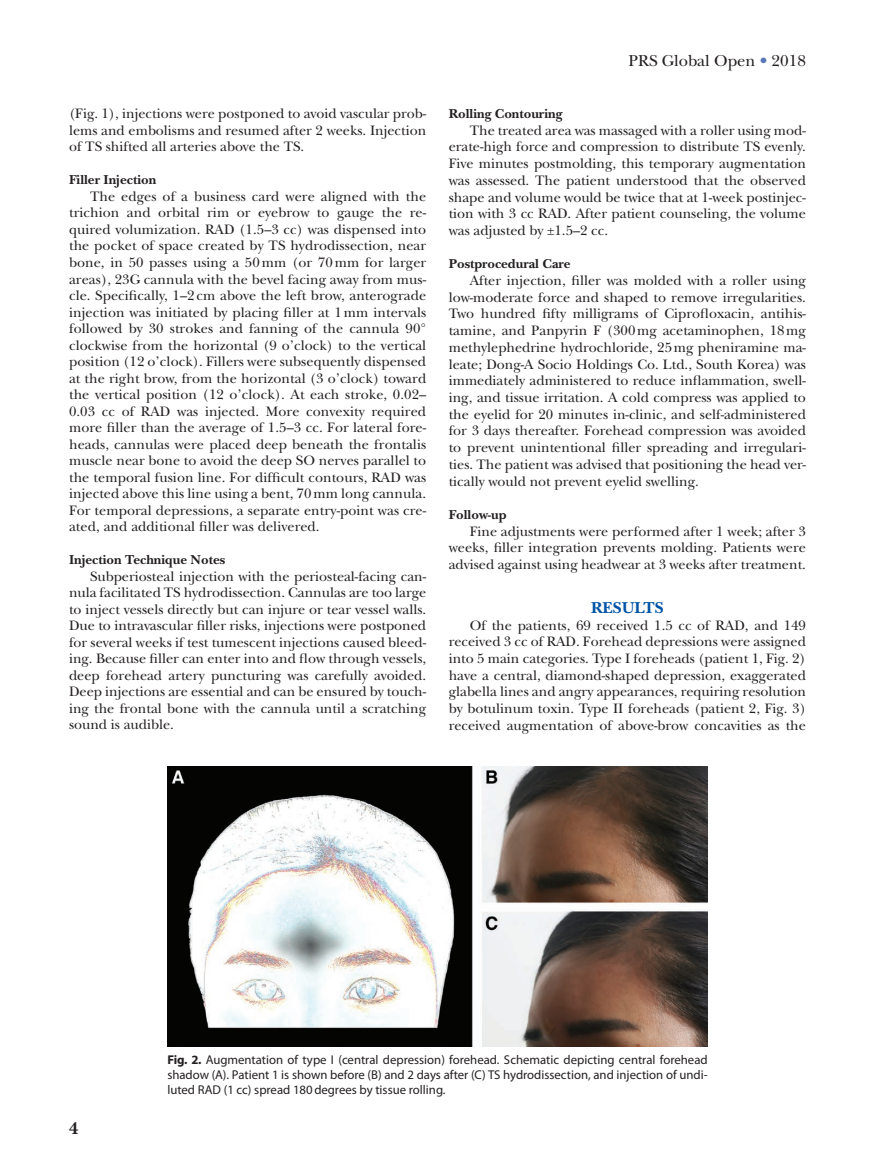
<style>
.page{position:relative;width:878px;height:1175px;background:#fff}
.page>*{position:absolute;margin:0;border:0;box-sizing:border-box;transform-origin:0 0}
.t1{font:700 18px "New Baskerville";color:#231f20}
.t2{font:16.5px "New Baskerville";color:#231f20}
.t3{font:700 16.5px "New Baskerville";color:#0154a6}
.t4{font:14.25px/16.5px "New Baskerville";color:#231f20;text-align:justify}
.t5{font:700 13.5px "New Baskerville";color:#231f20}
.t6{font:12.75px/15px "Myriad Pro";color:#231f20;text-align:justify}
.s1{color:#5876ba}
.s2{font-weight:700}
</style>
<div class="page">
<img style="left:167px;top:766px;width:540px;height:280px">
<p class="t4" style="left:69px;top:106px;width:359px">(Fig. 1), injections were postponed to avoid vascular prob&shy;lems and embolisms and resumed after 2 weeks. Injection of TS shifted all arteries above the TS.</p>
<p class="t5" style="left:69px;top:172px;width:89px">Filler Injection</p>
<p class="t4" style="left:69px;top:188px;width:359px;text-indent:21px">The edges of a business card were aligned with the trichion and orbital rim or eyebrow to gauge the re&shy;quired volumization. RAD (1.5–3 cc) was dispensed into the pocket of space created by TS hydrodissection, near bone, in 50 passes using a 50mm (or 70mm for larger areas), 23G cannula with the bevel facing away from mus&shy;cle. Specifically, 1–2 cm above the left brow, anterograde injection was initiated by placing filler at 1mm intervals followed by 30 strokes and fanning of the cannula 90° clockwise from the horizontal (9 o’clock) to the vertical position (12 o’clock). Fillers were subsequently dispensed at the right brow, from the horizontal (3 o’clock) toward the vertical position (12 o’clock). At each stroke, 0.02– 0.03 cc of RAD was injected. More convexity required more filler than the average of 1.5–3 cc. For lateral fore&shy;heads, cannulas were placed deep beneath the frontalis muscle near bone to avoid the deep SO nerves parallel to the temporal fusion line. For difficult contours, RAD was injected above this line using a bent, 70mm long cannula.<br>For temporal depressions, a separate entry-point was cre&shy;ated, and additional filler was delivered.</p>
<p class="t5" style="left:69px;top:552px;width:158px">Injection Technique Notes</p>
<p class="t4" style="left:69px;top:568px;width:359px;text-indent:21px">Subperiosteal injection with the periosteal-facing can&shy;nula facilitated TS hydrodissection. Cannulas are too large to inject vessels directly but can injure or tear vessel walls.<br>Due to intravascular filler risks, injections were postponed for several weeks if test tumescent injections caused bleed&shy;ing. Because filler can enter into and flow through vessels, deep forehead artery puncturing was carefully avoided.<br>Deep injections are essential and can be ensured by touch&shy;ing the frontal bone with the cannula until a scratching sound is audible.</p>
<p class="t2" style="left:628px;top:51px;width:179px">PRS Global Open <span class="s1">•</span> 2018</p>
<p class="t5" style="left:448px;top:106px;width:115px">Rolling Contouring</p>
<p class="t4" style="left:448px;top:122px;width:359px;text-indent:21px">The treated area was massaged with a roller using mod&shy;erate-high force and compression to distribute TS evenly.<br>Five minutes postmolding, this temporary augmentation was assessed. The patient understood that the observed shape and volume would be twice that at 1-week postinjec&shy;tion with 3 cc RAD. After patient counseling, the volume was adjusted by ±1.5–2 cc.</p>
<p class="t5" style="left:448px;top:256px;width:123px">Postprocedural Care</p>
<p class="t4" style="left:448px;top:272px;width:359px;text-indent:21px">After injection, filler was molded with a roller using low-moderate force and shaped to remove irregularities.<br>Two hundred fifty milligrams of Ciprofloxacin, antihis&shy;tamine, and Panpyrin F (300mg acetaminophen, 18mg methylephedrine hydrochloride, 25mg pheniramine ma&shy;leate; Dong-A Socio Holdings Co. Ltd., South Korea) was immediately administered to reduce inflammation, swell&shy;ing, and tissue irritation. A cold compress was applied to the eyelid for 20 minutes in-clinic, and self-administered for 3 days thereafter. Forehead compression was avoided to prevent unintentional filler spreading and irregulari&shy;ties. The patient was advised that positioning the head ver&shy;tically would not prevent eyelid swelling.</p>
<p class="t5" style="left:448px;top:506px;width:59px">Follow-up</p>
<p class="t4" style="left:448px;top:523px;width:359px;text-indent:21px">Fine adjustments were performed after 1 week; after 3 weeks, filler integration prevents molding. Patients were advised against using headwear at 3 weeks after treatment.</p>
<p class="t3" style="left:591px;top:598px;width:74px">RESULTS</p>
<p class="t4" style="left:448px;top:616px;width:359px;text-indent:21px">Of the patients, 69 received 1.5 cc of RAD, and 149 received 3 cc of RAD. Forehead depressions were assigned into 5 main categories. Type I foreheads (patient 1, Fig. 2) have a central, diamond-shaped depression, exaggerated glabella lines and angry appearances, requiring resolution by botulinum toxin. Type II foreheads (patient 2, Fig. 3) received augmentation of above-brow concavities as the</p>
<p class="t1" style="left:69px;top:1118px;width:11px">4</p>
<p class="t6" style="left:167px;top:1052px;width:542px"><span class="s2">Fig. 2.</span> Augmentation of type I (central depression) forehead. Schematic depicting central forehead shadow (A). Patient 1 is shown before (B) and 2 days after (C) TS hydrodissection, and injection of undi&shy;luted RAD (1 cc) spread 180degrees by tissue rolling.</p>
</div>
